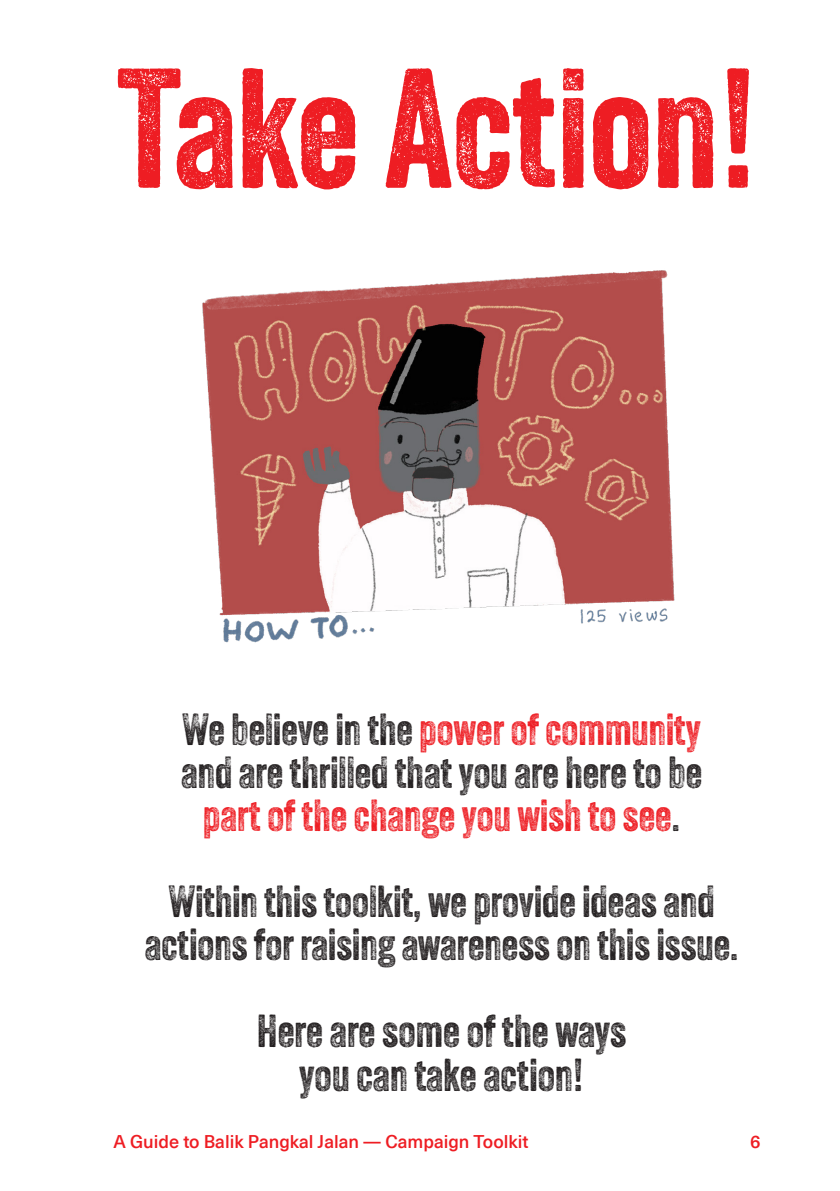
<style>
.page{position:relative;width:840px;height:1191px;background:#fff}
.page>*{position:absolute;margin:0;border:0;box-sizing:border-box;transform-origin:0 0}
.t1{font:164.6px "Veneer";color:#ee1d23}
.t2{font:44.8px "Veneer Three";color:#231f20}
.t3{font:43.6px/43px "Veneer Three";color:#231f20;text-align:center}
.t4{font:500 18px "Neue Haas Unica Pro";color:#ee1d23}
.s1{color:#ee1d23}
</style>
<div class="page">
<img style="left:202px;top:270px;width:473px;height:373px">
<p class="t1" style="left:117px;top:29px;width:642px">Take Action!</p>
<p class="t3" style="left:181px;top:707px;width:522px">We believe in the <span class="s1">power of community </span>and are thrilled that you are here to be <span class="s1">part of the change you wish to see</span>.</p>
<p class="t3" style="left:145px;top:879px;width:595px">Within this toolkit, we provide ideas and actions for raising awareness on this issue.</p>
<p class="t2" style="left:257px;top:1004px;width:371px">Here are some of the ways</p>
<p class="t2" style="left:299px;top:1048px;width:286px">you can take action!</p>
<p class="t4" style="left:113px;top:1130px;width:416px">A Guide to Balik Pangkal Jalan — Campaign Toolkit</p>
<p class="t4" style="left:749px;top:1130px;width:12px">6</p>
</div>
